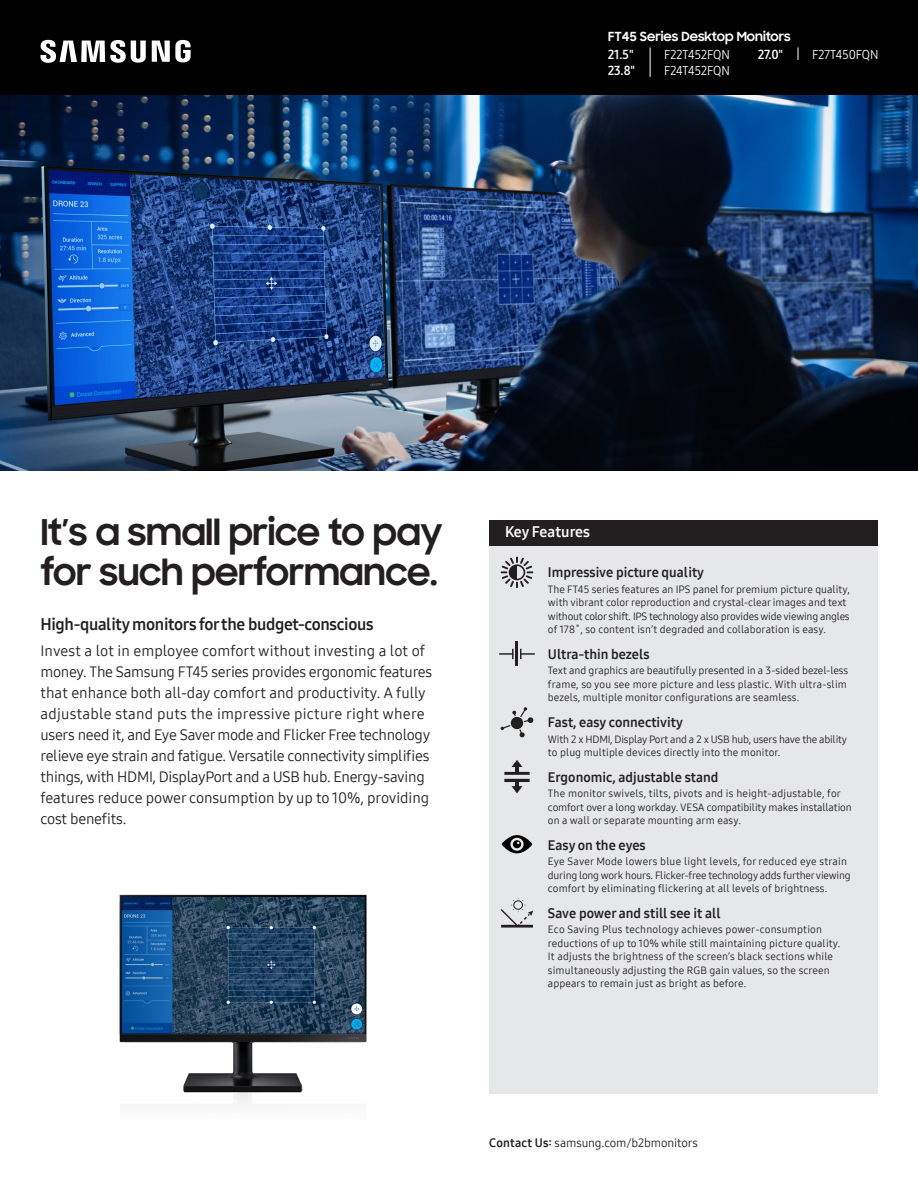
<style>
.page{position:relative;width:918px;height:1188px;background:#fff}
.page>*{position:absolute;margin:0;border:0;box-sizing:border-box;transform-origin:0 0}
.Headlines{font:700 36px/40.5px "Samsung Sharp Sans";letter-spacing:-.01em;color:#231f20}
.Small_Copy_Heads{font:16.5px "Samsung One 700";letter-spacing:-.02em;color:#231f20}
.Small_Copy_Heads-2{font:15px/21px "Samsung One 400";letter-spacing:-.02em;color:#231f20}
.t1{font:15px "Samsung One 700";color:#fff}
.Subheaders{font:13.5px "Samsung One 700";color:#231f20}
.Product_SKUs{font:12.75px "Samsung One 400 C";color:#fff}
.t2{font:700 12.75px "Samsung Sharp Sans";color:#fff}
.t3{font:12.75px "Samsung One 700 C";color:#fff}
.t4{font:12px "Samsung One 400";letter-spacing:-.01em;color:#231f20}
.Bullets{font:10.5px/13.5px "Samsung One 400";letter-spacing:.01em;color:#231f20}
.Bullets-2{font:10.5px/13.5px "Samsung One 400";letter-spacing:-.01em;color:#231f20}
.s1{font-family:"Samsung One 700"}
</style>
<div class="page">
<img style="left:0;top:94px;width:918px;height:376px">
<div style="left:0;top:0;width:918px;height:94px;background:#000001"></div>
<svg style="left:41px;top:40px;width:105px;height:23px"></svg>
<svg style="left:152px;top:40px;width:39px;height:22px"></svg>
<hr style="left:650px;top:47px;width:1px;height:30px;background:#fff">
<svg style="left:798px;top:47px;width:1px;height:13px"></svg>
<div style="left:489px;top:544px;width:389px;height:550px;background:#e6e7e9"></div>
<div style="left:489px;top:520px;width:389px;height:26px;background:#231f20"></div>
<img style="left:119px;top:894px;width:248px;height:211px">
<svg style="left:501px;top:557px;width:32px;height:31px"></svg>
<svg style="left:501px;top:707px;width:32px;height:30px"></svg>
<svg style="left:502px;top:835px;width:30px;height:18px"></svg>
<hr style="left:516px;top:642px;width:2px;height:24px;background:#231f20">
<svg style="left:520px;top:649px;width:15px;height:10px"></svg>
<svg style="left:499px;top:649px;width:15px;height:10px"></svg>
<svg style="left:504px;top:760px;width:26px;height:33px"></svg>
<svg style="left:501px;top:898px;width:32px;height:30px"></svg>
<p class="t2" style="left:608px;top:27px;width:184px">FT45 Series Desktop Monitors</p>
<p class="t3" style="left:608px;top:46px;width:27px">21.5"</p>
<p class="t3" style="left:608px;top:62px;width:28px">23.8"</p>
<p class="t3" style="left:758px;top:46px;width:27px">27.0"</p>
<p class="Product_SKUs" style="left:812px;top:46px;width:68px">F27T450FQN</p>
<p class="Product_SKUs" style="left:664px;top:46px;width:67px">F22T452FQN</p>
<p class="Product_SKUs" style="left:664px;top:62px;width:67px">F24T452FQN</p>
<p class="Headlines" style="left:40px;top:510px;width:404px">It’s a small price to pay for such performance.</p>
<p class="Small_Copy_Heads" style="left:40px;top:613px;width:335px">High-quality monitors for the budget-conscious</p>
<p class="Small_Copy_Heads-2" style="left:40px;top:640px;width:393px">Invest a lot in employee comfort without investing a lot of money. The Samsung FT45 series provides ergonomic features that enhance both all-day comfort and productivity. A fully adjustable stand puts the impressive picture right where users need it, and Eye Saver mode and Flicker Free technology relieve eye strain and fatigue. Versatile connectivity simplifies things, with HDMI, DisplayPort and a USB hub. Energy-saving features reduce power consumption by up to 10%, providing cost benefits.</p>
<p class="t1" style="left:505px;top:522px;width:87px">Key Features</p>
<p class="Subheaders" style="left:548px;top:563px;width:158px">Impressive picture quality</p>
<p class="Bullets" style="left:548px;top:582px;width:303px">The FT45 series features an IPS panel for premium picture quality, with vibrant color reproduction and crystal-clear images and text without color shift. IPS technology also provides wide viewing angles of 178˚, so content isn’t degraded and collaboration is easy.</p>
<p class="Subheaders" style="left:548px;top:645px;width:103px">Ultra-thin bezels</p>
<p class="Bullets" style="left:548px;top:664px;width:302px;text-align:justify">Text and graphics are beautifully presented in a 3-sided bezel-less frame, so you see more picture and less plastic. With ultra-slim bezels, multiple monitor configurations are seamless.</p>
<p class="Subheaders" style="left:548px;top:713px;width:137px">Fast, easy connectivity</p>
<p class="Bullets-2" style="left:548px;top:732px;width:301px">With 2 x HDMI, Display Port and a 2 x USB hub, users have the ability to plug multiple devices directly into the monitor.</p>
<p class="Subheaders" style="left:548px;top:768px;width:172px">Ergonomic, adjustable stand</p>
<p class="Bullets" style="left:548px;top:787px;width:305px">The monitor swivels, tilts, pivots and is height-adjustable, for comfort over a long workday. VESA compatibility makes installation on a wall or separate mounting arm easy.</p>
<p class="Subheaders" style="left:548px;top:836px;width:99px">Easy on the eyes</p>
<p class="Bullets" style="left:548px;top:855px;width:304px">Eye Saver Mode lowers blue light levels, for reduced eye strain during long work hours. Flicker-free technology adds further viewing comfort by eliminating flickering at all levels of brightness.</p>
<p class="Subheaders" style="left:548px;top:904px;width:174px">Save power and still see it all</p>
<p class="Bullets" style="left:548px;top:923px;width:294px">Eco Saving Plus technology achieves power-consumption reductions of up to 10% while still maintaining picture quality.<br>It adjusts the brightness of the screen’s black sections while simultaneously adjusting the RGB gain values, so the screen appears to remain just as bright as before.</p>
<p class="t4" style="left:489px;top:1135px;width:210px"><span class="s1">Contact Us:</span> samsung.com/b2bmonitors</p>
</div>
